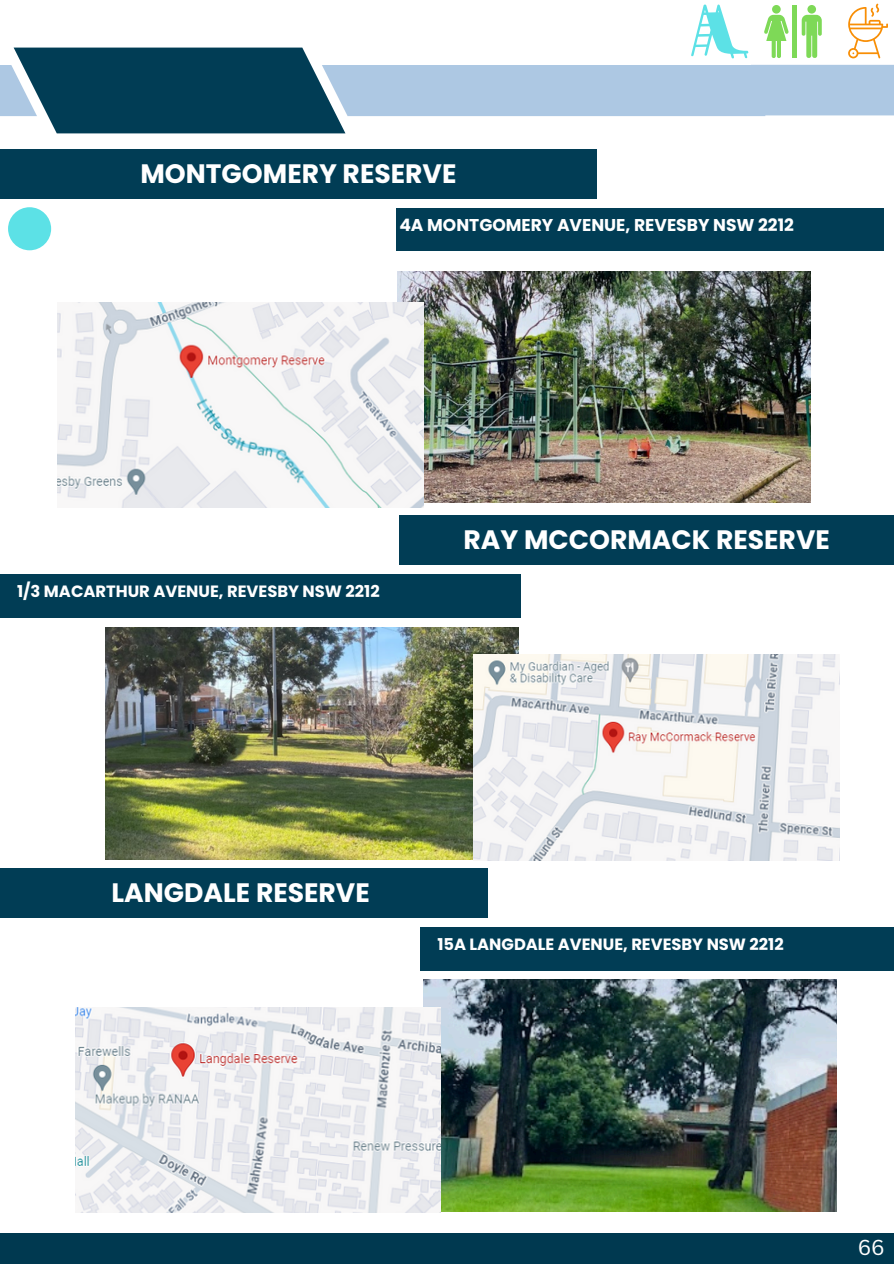
<style>
.page{position:relative;width:894px;height:1264px;background:#fff}
.page>*{position:absolute;margin:0;border:0;box-sizing:border-box;transform-origin:0 0}
.t1{font:700 26.7px "Poppins";color:#fff}
.t2{font:21px "Canva Sans";color:#fff}
.t3{font:700 17.1px "Poppins";color:#fff}
.t4{font:700 16.35px "Poppins";color:#fff}
</style>
<div class="page">
<div style="left:0;top:149px;width:596px;height:50px;background:#013d55"></div>
<div style="left:399px;top:515px;width:494px;height:50px;background:#013d55"></div>
<div style="left:0;top:574px;width:521px;height:44px;background:#013d55"></div>
<div style="left:0;top:868px;width:488px;height:49px;background:#013d55"></div>
<div style="left:420px;top:926px;width:473px;height:44px;background:#013d55"></div>
<div style="left:396px;top:208px;width:487px;height:42px;background:#013d55"></div>
<div style="left:8px;top:207px;width:43px;height:43px;background:#5ce1e6;border-radius:50%"></div>
<svg style="left:0;top:4px;width:893px;height:129px"></svg>
<img style="left:397px;top:271px;width:413px;height:232px">
<img style="left:58px;top:302px;width:365px;height:205px">
<img style="left:106px;top:627px;width:412px;height:232px">
<img style="left:473px;top:654px;width:365px;height:206px">
<img style="left:423px;top:979px;width:412px;height:232px">
<img style="left:75px;top:1007px;width:365px;height:205px">
<div style="left:0;top:1233px;width:893px;height:30px;background:#003950"></div>
<p class="t1" style="left:140px;top:155px;width:317px">MONTGOMERY RESERVE</p>
<p class="t3" style="left:399px;top:213px;width:396px">4A MONTGOMERY AVENUE, REVESBY NSW 2212</p>
<p class="t4" style="left:17px;top:580px;width:364px">1/3 MACARTHUR AVENUE, REVESBY NSW 2212</p>
<p class="t1" style="left:463px;top:521px;width:367px">RAY MCCORMACK RESERVE</p>
<p class="t1" style="left:111px;top:873px;width:259px">LANGDALE RESERVE</p>
<p class="t4" style="left:437px;top:932px;width:348px">15A LANGDALE AVENUE, REVESBY NSW 2212</p>
<p class="t2" style="left:857px;top:1232px;width:28px">66</p>
</div>
